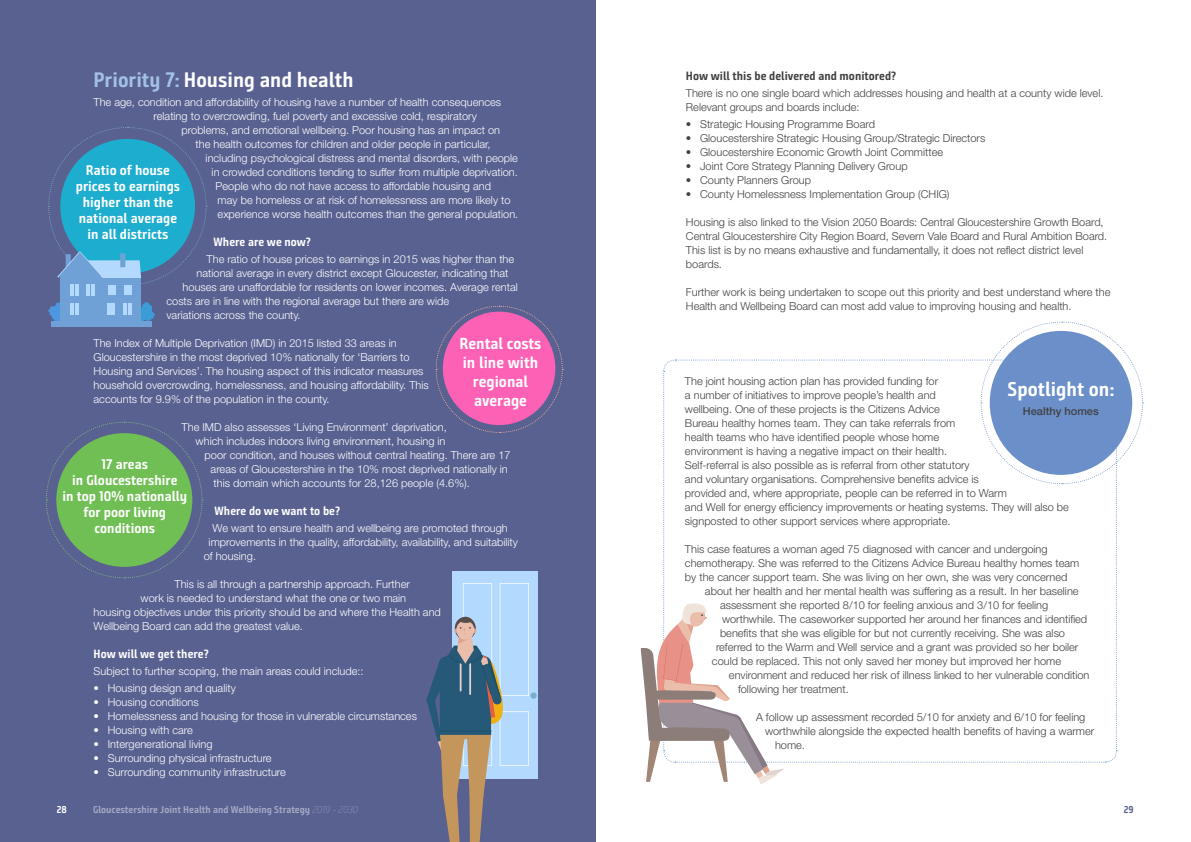
<style>
.page{position:relative;width:1191px;height:842px;background:#fff}
.page>*{position:absolute;margin:0;border:0;box-sizing:border-box;transform-origin:0 0}
.t1{font:700 21px "Bunday Sans";color:#fff}
.t2{font:700 20px "Bunday Sans";color:#fff}
.t3{font:700 16px/19px "Bunday Sans";color:#fff;text-align:center}
.t4{font:700 14px/16px "Bunday Sans";color:#fff;text-align:center}
.t5{font:700 12px "Bunday Sans";color:#fff}
.t6{font:700 12px "Bunday Sans";color:#414042}
.t7{font:300 11px/14px "Helvetica Neue";color:#414042}
.t8{font:300 11px/14px "Helvetica Neue";color:#fff}
.t9{font:500 11px "Helvetica Neue";color:#414042}
.t10{font:700 10px "Bunday Sans";color:#a4a8c3}
.t11{font:700 10px "Bunday Sans";color:#fff}
.t12{font:700 10px "Bunday Sans";color:#596191}
.s1{color:#a3c2e3}
.s2{font-weight:100;font-style:italic}
</style>
<div class="page">
<div style="left:0;top:0;width:595px;height:842px;background:#596191"></div>
<div style="left:452px;top:572px;width:86px;height:207px;background:#b3d9ff"></div>
<div style="left:530px;top:692px;width:7px;height:7px;background:#78adcc;border-radius:50%"></div>
<svg style="left:435px;top:305px;width:128px;height:128px"></svg>
<div style="left:443px;top:312px;width:112px;height:113px;background:#fc61b5;border-radius:50%"></div>
<svg style="left:46px;top:421px;width:157px;height:158px"></svg>
<div style="left:56px;top:433px;width:136px;height:134px;background:#70bf54;border-radius:50%"></div>
<svg style="left:48px;top:127px;width:159px;height:196px"></svg>
<div style="left:52px;top:321px;width:100px;height:6px;background:#70a1d6"></div>
<svg style="left:426px;top:583px;width:103px;height:259px"></svg>
<svg style="left:641px;top:321px;width:502px;height:463px"></svg>
<h1 class="t1" style="left:94px;top:67px;width:262px"><span class="s1">Priority 7:</span> Housing and health</h1>
<p class="t8" style="left:154px;top:95px;width:349px;text-indent:-60px">The age, condition and affordability of housing have a number of health consequences relating to overcrowding, fuel poverty and excessive cold, respiratory</p>
<p class="t8" style="left:182px;top:123px;width:320px">problems, and emotional wellbeing. Poor housing has an impact on</p>
<p class="t8" style="left:196px;top:137px;width:296px">the health outcomes for children and older people in particular,</p>
<p class="t8" style="left:206px;top:151px;width:314px">including psychological distress and mental disorders, with people</p>
<p class="t8" style="left:212px;top:165px;width:308px">in crowded conditions tending to suffer from multiple deprivation.</p>
<p class="t8" style="left:216px;top:179px;width:277px">People who do not have access to affordable housing and</p>
<p class="t8" style="left:218px;top:193px;width:294px">may be homeless or at risk of homelessness are more likely to</p>
<p class="t8" style="left:218px;top:207px;width:302px">experience worse health outcomes than the general population.</p>
<p class="t5" style="left:214px;top:235px;width:99px">Where are we now?</p>
<p class="t8" style="left:207px;top:252px;width:309px">The ratio of house prices to earnings in 2015 was higher than the</p>
<p class="t8" style="left:197px;top:266px;width:313px">national average in every district except Gloucester, indicating that</p>
<p class="t8" style="left:183px;top:280px;width:337px">houses are unaffordable for residents on lower incomes. Average rental</p>
<p class="t8" style="left:166px;top:294px;width:284px">costs are in line with the regional average but there are wide</p>
<p class="t8" style="left:166px;top:308px;width:136px">variations across the county.</p>
<p class="t8" style="left:94px;top:336px;width:336px">The Index of Multiple Deprivation (IMD) in 2015 listed 33 areas in Gloucestershire in the most deprived 10% nationally for ‘Barriers to Housing and Services’. The housing aspect of this indicator measures household overcrowding, homelessness, and housing affordability. This accounts for 9.9% of the population in the county.</p>
<p class="t8" style="left:182px;top:420px;width:267px">The IMD also assesses ‘Living Environment’ deprivation,</p>
<p class="t8" style="left:196px;top:434px;width:251px">which includes indoors living environment, housing in</p>
<p class="t8" style="left:205px;top:448px;width:307px">poor condition, and houses without central heating. There are 17</p>
<p class="t8" style="left:211px;top:462px;width:299px">areas of Gloucestershire in the 10% most deprived nationally in</p>
<p class="t8" style="left:214px;top:476px;width:258px">this domain which accounts for 28,126 people (4.6%).</p>
<p class="t5" style="left:215px;top:504px;width:127px">Where do we want to be?</p>
<p class="t8" style="left:213px;top:521px;width:297px">We want to ensure health and wellbeing are promoted through</p>
<p class="t8" style="left:209px;top:535px;width:311px">improvements in the quality, affordability, availability, and suitability</p>
<p class="t8" style="left:204px;top:549px;width:54px">of housing.</p>
<p class="t8" style="left:175px;top:577px;width:237px">This is all through a partnership approach. Further</p>
<p class="t8" style="left:141px;top:591px;width:267px">work is needed to understand what the one or two main</p>
<p class="t8" style="left:94px;top:605px;width:349px">housing objectives under this priority should be and where the Health and</p>
<p class="t8" style="left:94px;top:619px;width:211px">Wellbeing Board can add the greatest value.</p>
<p class="t5" style="left:94px;top:647px;width:116px">How will we get there?</p>
<p class="t8" style="left:94px;top:664px;width:271px">Subject to further scoping, the main areas could include::</p>
<p class="t8" style="left:94px;top:680px;width:144px">• Housing design and quality</p>
<p class="t8" style="left:94px;top:694px;width:107px">• Housing conditions</p>
<p class="t8" style="left:94px;top:708px;width:325px">• Homelessness and housing for those in vulnerable circumstances</p>
<p class="t8" style="left:94px;top:722px;width:101px">• Housing with care</p>
<p class="t8" style="left:94px;top:736px;width:120px">• Intergenerational living</p>
<p class="t8" style="left:94px;top:750px;width:179px">• Surrounding physical infrastructure</p>
<p class="t8" style="left:94px;top:764px;width:194px">• Surrounding community infrastructure</p>
<p class="t4" style="left:76px;top:163px;width:106px">Ratio of house prices to earnings higher than the national average in all districts</p>
<h3 class="t3" style="left:459px;top:334px;width:83px">Rental costs in line with regional average</h3>
<p class="t4" style="left:63px;top:456px;width:126px">17 areas<br>in Gloucestershire<br>in top 10% nationally for poor living conditions</p>
<p class="t6" style="left:686px;top:68px;width:212px">How will this be delivered and monitored?</p>
<p class="t7" style="left:686px;top:86px;width:419px">There is no one single board which addresses housing and health at a county wide level.<br>Relevant groups and boards include:</p>
<p class="t7" style="left:686px;top:116px;width:191px">• Strategic Housing Programme Board</p>
<p class="t7" style="left:686px;top:130px;width:301px">• Gloucestershire Strategic Housing Group/Strategic Directors</p>
<p class="t7" style="left:686px;top:144px;width:259px">• Gloucestershire Economic Growth Joint Committee</p>
<p class="t7" style="left:686px;top:158px;width:223px">• Joint Core Strategy Planning Delivery Group</p>
<p class="t7" style="left:686px;top:172px;width:127px">• County Planners Group</p>
<p class="t7" style="left:686px;top:186px;width:265px">• County Homelessness Implementation Group (CHIG)</p>
<p class="t7" style="left:686px;top:214px;width:423px">Housing is also linked to the Vision 2050 Boards: Central Gloucestershire Growth Board, Central Gloucestershire City Region Board, Severn Vale Board and Rural Ambition Board.<br>This list is by no means exhaustive and fundamentally, it does not reflect district level boards.</p>
<p class="t7" style="left:686px;top:284px;width:426px">Further work is being undertaken to scope out this priority and best understand where the<br>Health and Wellbeing Board can most add value to improving housing and health.</p>
<p class="t7" style="left:685px;top:374px;width:385px">The joint housing action plan has provided funding for<br>a number of initiatives to improve people’s health and<br>wellbeing. One of these projects is the Citizens Advice<br>Bureau healthy homes team. They can take referrals from<br>health teams who have identified people whose home<br>environment is having a negative impact on their health.<br>Self-referral is also possible as is referral from other statutory<br>and voluntary organisations. Comprehensive benefits advice is<br>provided and, where appropriate, people can be referred in to Warm<br>and Well for energy efficiency improvements or heating systems. They will also be signposted to other support services where appropriate.</p>
<p class="t7" style="left:685px;top:542px;width:396px">This case features a woman aged 75 diagnosed with cancer and undergoing chemotherapy. She was referred to the Citizens Advice Bureau healthy homes team by the cancer support team. She was living on her own, she was very concerned</p>
<p class="t7" style="left:705px;top:584px;width:375px">about her health and her mental health was suffering as a result. In her baseline</p>
<p class="t7" style="left:720px;top:598px;width:330px">assessment she reported 8/10 for feeling anxious and 3/10 for feeling</p>
<p class="t7" style="left:722px;top:612px;width:367px">worthwhile. The caseworker supported her around her finances and identified</p>
<p class="t7" style="left:720px;top:626px;width:346px">benefits that she was eligible for but not currently receiving. She was also</p>
<p class="t7" style="left:716px;top:640px;width:364px">referred to the Warm and Well service and a grant was provided so her boiler</p>
<p class="t7" style="left:712px;top:654px;width:351px">could be replaced. This not only saved her money but improved her home</p>
<p class="t7" style="left:729px;top:668px;width:362px">environment and reduced her risk of illness linked to her vulnerable condition</p>
<p class="t7" style="left:738px;top:682px;width:112px">following her treatment.</p>
<p class="t7" style="left:756px;top:710px;width:331px">A follow up assessment recorded 5/10 for anxiety and 6/10 for feeling</p>
<p class="t7" style="left:765px;top:724px;width:331px">worthwhile alongside the expected health benefits of having a warmer</p>
<p class="t7" style="left:775px;top:738px;width:31px">home.</p>
<h2 class="t2" style="left:1007px;top:376px;width:109px">Spotlight on:</h2>
<p class="t9" style="left:1023px;top:405px;width:77px">Healthy homes</p>
<p class="t11" style="left:57px;top:803px;width:12px">28</p>
<p class="t10" style="left:93px;top:803px;width:267px">Gloucestershire Joint Health and Wellbeing Strategy <span class="s2">2019 - 2030</span></p>
<p class="t12" style="left:1123px;top:803px;width:11px">29</p>
</div>
